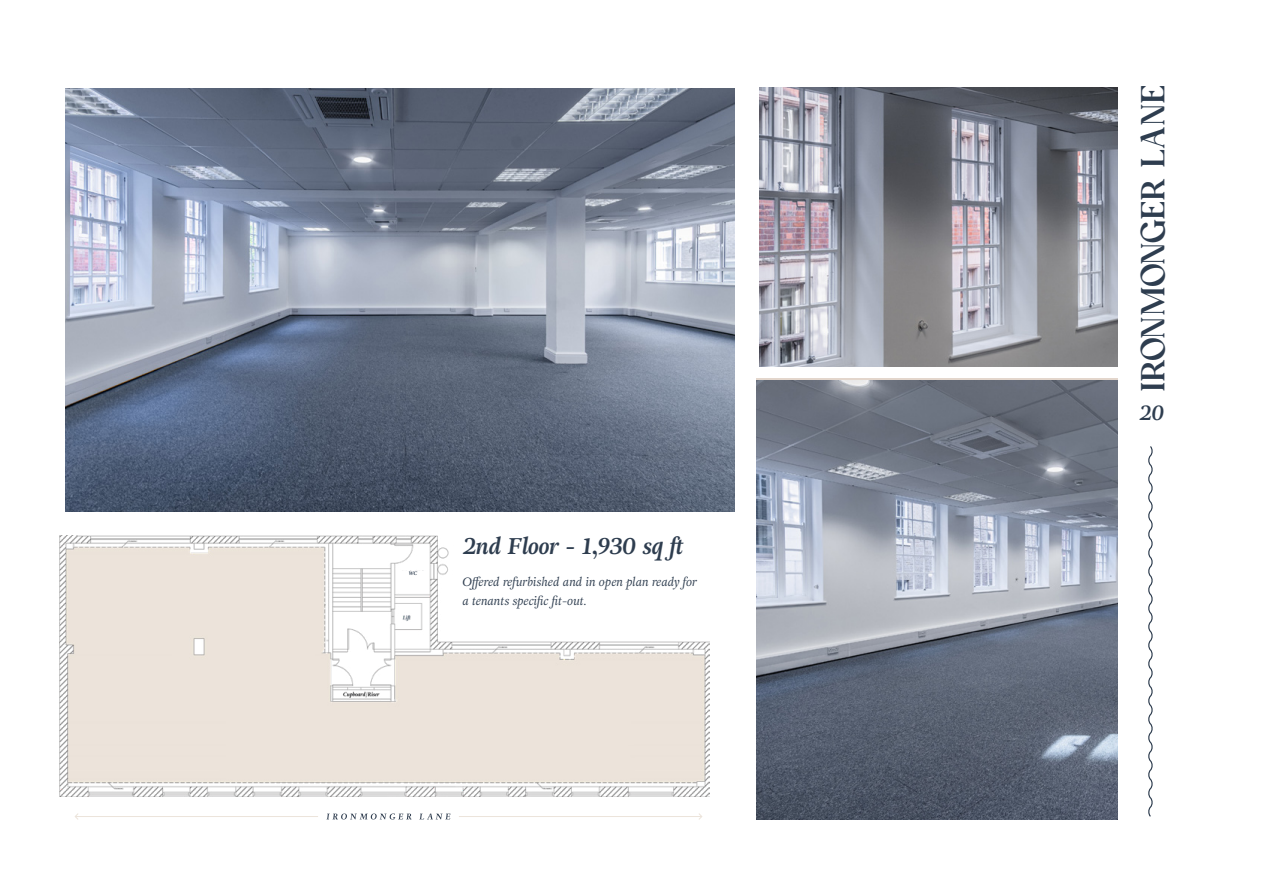
<style>
.page{position:relative;width:1263px;height:893px;background:#fff}
.page>*{position:absolute;margin:0;border:0;box-sizing:border-box;transform-origin:0 0}
.t1{font:33.3px "North Chancefree";letter-spacing:-.02em;color:#2e3d4f}
.t2{font:italic 700 22.65px "Adriane Text";color:#2e3d4f}
.t3{font:italic 700 20.55px "Adriane Text";color:#2e3d4f}
.t4{font:italic 12px/19.2px "Adriane Text";color:#2e3d4f}
.t5{font:italic 700 5.55px "Minion Pro";color:#2e3d4f}
</style>
<div class="page">
<svg style="left:1148px;top:446px;width:5px;height:371px"></svg>
<img style="left:59px;top:535px;width:650px;height:261px">
<svg style="left:327px;top:813px;width:85px;height:6px"></svg>
<svg style="left:420px;top:814px;width:30px;height:5px"></svg>
<hr style="left:75px;top:816px;width:243px;height:1px;background:#ece4db">
<hr style="left:459px;top:816px;width:243px;height:1px;background:#ece4db">
<img style="left:66px;top:88px;width:668px;height:423px">
<img style="left:760px;top:87px;width:357px;height:280px">
<div style="left:397px;top:571px;width:32px;height:9px;background:#fff"></div>
<img style="left:756px;top:381px;width:361px;height:439px">
<p class="t5" style="left:408px;top:570px;width:10px">WC</p>
<h2 class="t2" style="left:462px;top:530px;width:228px">2nd Floor - 1,930 sq ft</h2>
<p class="t4" style="left:462px;top:573px;width:236px">Offered refurbished and in open plan ready for a tenants specific fit-out.</p>
<h1 class="t1" style="left:1139px;top:392px;width:308px;rotate:-90deg">IRONMONGER LANE</h1>
<h3 class="t3" style="left:1139px;top:399px;width:26px">20</h3>
</div>
